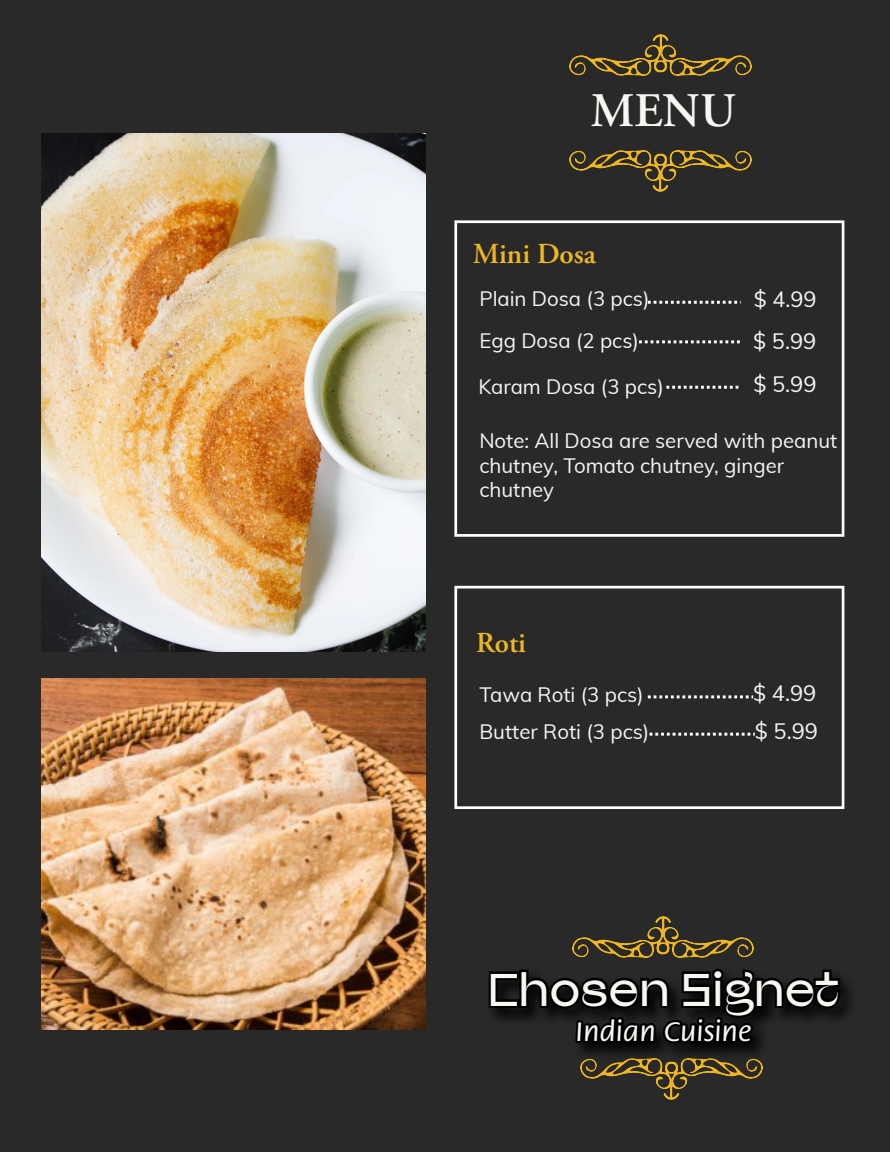
<style>
.page{position:relative;width:890px;height:1152px;background:#292929}
.page>*{position:absolute;margin:0;border:0;box-sizing:border-box;transform-origin:0 0}
.t1{font:600 48px "Adobe Garamond Pro";color:#f7f6f1}
.t2{font:45.6px "Afronaut";color:#f7f6f1}
.t3{font:500 29.6px "Flora Std";color:#f7f6f1}
.t4{font:600 28.8px "Adobe Garamond Pro";color:#ecb624}
.t5{font:22px/43.2px "Muli";color:#f7f6f1}
.t6{font:21.6px "Muli";color:#f7f6f1}
.t7{font:20.4px/24.4px "Muli";color:#f7f6f1}
</style>
<div class="page">
<div style="left:454px;top:220px;width:390px;height:317px;border:3px solid #fff"></div>
<div style="left:454px;top:586px;width:390px;height:223px;border:3px solid #fff"></div>
<img style="left:570px;top:150px;width:182px;height:41px">
<img style="left:584px;top:1076px;width:175px;height:23px">
<img style="left:570px;top:35px;width:182px;height:41px">
<img style="left:572px;top:916px;width:182px;height:30px">
<svg style="left:648px;top:301px;width:93px;height:3px"></svg>
<svg style="left:639px;top:340px;width:101px;height:3px"></svg>
<svg style="left:666px;top:386px;width:73px;height:3px"></svg>
<svg style="left:648px;top:695px;width:105px;height:3px"></svg>
<svg style="left:650px;top:733px;width:105px;height:3px"></svg>
<img style="left:488px;top:946px;width:362px;height:130px">
<svg style="left:489px;top:969px;width:351px;height:75px"></svg>
<img style="left:41px;top:679px;width:384px;height:350px">
<img style="left:41px;top:134px;width:384px;height:518px">
<h1 class="t1" style="left:590px;top:84px;width:147px">MENU</h1>
<h3 class="t4" style="left:473px;top:237px;width:125px">Mini Dosa</h3>
<p class="t6" style="left:754px;top:284px;width:64px">$ 4.99</p>
<p class="t5" style="left:753px;top:318px;width:65px">$ 5.99 $ 5.99</p>
<p class="t7" style="left:479px;top:286px;width:172px">Plain Dosa (3 pcs)</p>
<p class="t7" style="left:479px;top:327px;width:161px">Egg Dosa (2 pcs)</p>
<p class="t7" style="left:478px;top:373px;width:187px">Karam Dosa (3 pcs)</p>
<p class="t7" style="left:479px;top:428px;width:359px">Note: All Dosa are served with peanut chutney, Tomato chutney, ginger chutney</p>
<h3 class="t4" style="left:476px;top:626px;width:51px">Roti</h3>
<p class="t7" style="left:479px;top:675px;width:172px;line-height:37.2px">Tawa Roti (3 pcs)<br>Butter Roti (3 pcs)</p>
<p class="t5" style="left:753px;top:673px;width:66px;line-height:38px">$ 4.99 $ 5.99</p>
<h2 class="t2" style="left:488px;top:961px;width:353px">Chosen Signet</h2>
<h3 class="t3" style="left:576px;top:1016px;width:177px">Indian Cuisine</h3>
</div>
